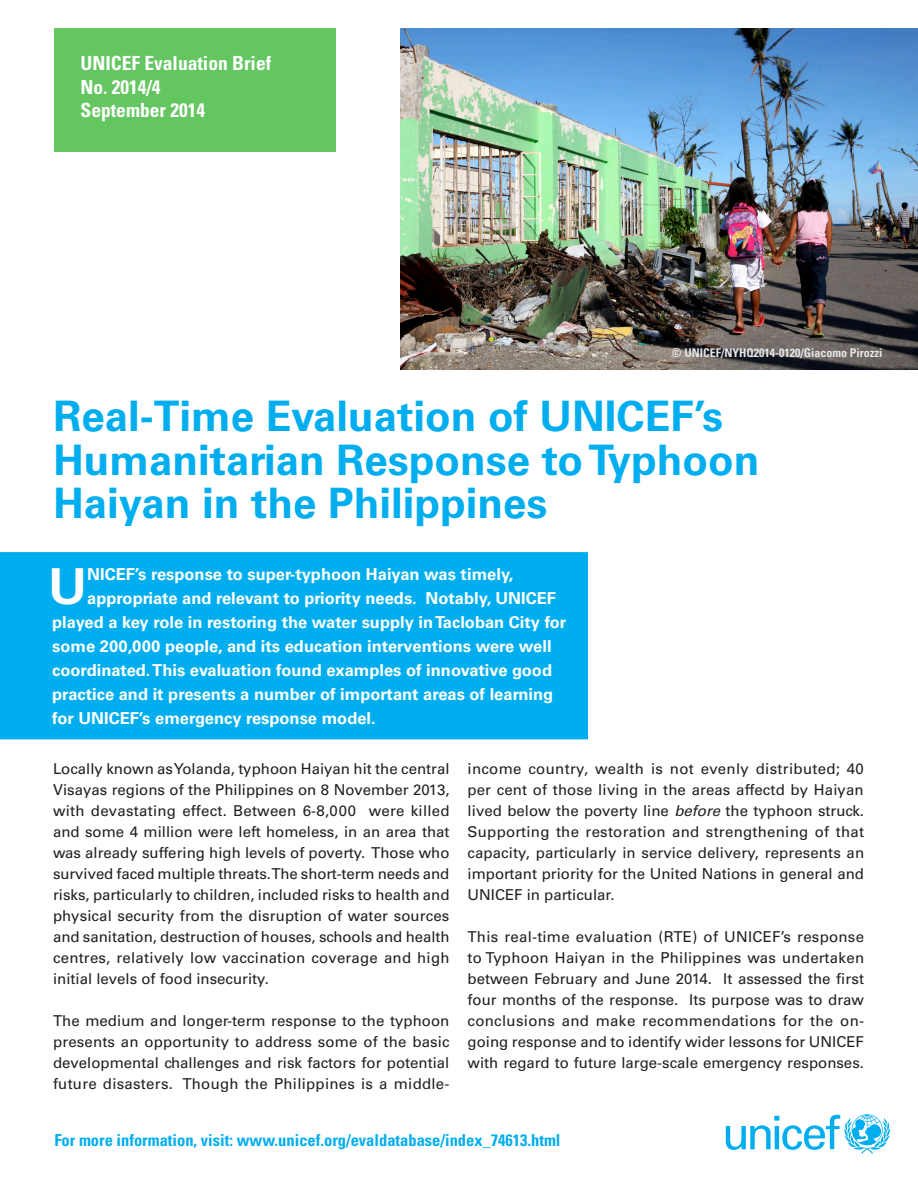
<style>
.page{position:relative;width:918px;height:1188px;background:#fff}
.page>*{position:absolute;margin:0;border:0;box-sizing:border-box;transform-origin:0 0}
.Opening_box_text{font:700 49.65px "Univers LT Std";color:#fff}
.Brief_Title{font:700 42px/43.5px "Univers LT Std";color:#00aeef}
.t1{font:700 condensed 19.5px/23.4px "Univers LT Std";color:#fff}
.Opening_box_text-2{font:700 16.5px "Univers LT Std";color:#fff}
.For_info_visit_text{font:700 condensed 16.5px "Univers LT Std";color:#00aeef}
.body{font:15px/21px "Univers LT Std";color:#231f20;text-align:justify}
.photo_credit{font:700 condensed 12px "Univers LT Std";color:#e6e7e9}
.s1{font-style:italic}
</style>
<div class="page">
<img style="left:401px;top:28px;width:517px;height:342px">
<svg style="left:726px;top:1114px;width:164px;height:40px"></svg>
<div style="left:0;top:552px;width:588px;height:187px;background:#00aeef"></div>
<div style="left:54px;top:28px;width:282px;height:124px;background:#63c660"></div>
<p class="t1" style="left:81px;top:51px;width:192px">UNICEF Evaluation Brief<br>No. 2014/4</p>
<p class="t1" style="left:81px;top:98px;width:126px">September 2014</p>
<p class="photo_credit" style="left:672px;top:346px;width:212px">© UNICEF/NYHQ2014-0120/Giacomo Pirozzi</p>
<p class="Brief_Title" style="left:54px;top:395px;width:707px">Real-Time Evaluation of UNICEF’s<br>Humanitarian Response to Typhoon<br>Haiyan in the Philippines</p>
<p class="Opening_box_text" style="left:49px;top:557px;width:40px">U</p>
<p class="Opening_box_text-2" style="left:87px;top:564px;width:428px">NICEF’s response to super-typhoon Haiyan was timely,</p>
<p class="Opening_box_text-2" style="left:87px;top:588px;width:470px">appropriate and relevant to priority needs. Notably, UNICEF</p>
<p class="Opening_box_text-2" style="left:52px;top:612px;width:516px">played a key role in restoring the water supply in Tacloban City for</p>
<p class="Opening_box_text-2" style="left:52px;top:636px;width:501px">some 200,000 people, and its education interventions were well</p>
<p class="Opening_box_text-2" style="left:52px;top:660px;width:501px">coordinated. This evaluation found examples of innovative good</p>
<p class="Opening_box_text-2" style="left:52px;top:684px;width:503px">practice and it presents a number of important areas of learning</p>
<p class="Opening_box_text-2" style="left:52px;top:708px;width:325px">for UNICEF’s emergency response model.</p>
<p class="body" style="left:53px;top:758px;width:398px">Locally known as Yolanda, typhoon Haiyan hit the central Visayas regions of the Philippines on 8 November 2013, with devastating effect. Between 6-8,000 were killed and some 4 million were left homeless, in an area that was already suffering high levels of poverty. Those who survived faced multiple threats. The short-term needs and risks, particularly to children, included risks to health and physical security from the disruption of water sources and sanitation, destruction of houses, schools and health centres, relatively low vaccination coverage and high initial levels of food insecurity.</p>
<p class="body" style="left:53px;top:1010px;width:398px">The medium and longer-term response to the typhoon presents an opportunity to address some of the basic developmental challenges and risk factors for potential future disasters. Though the Philippines is a middle-</p>
<p class="body" style="left:468px;top:758px;width:398px">income country, wealth is not evenly distributed; 40 per cent of those living in the areas affectd by Haiyan lived below the poverty line <span class="s1">before</span> the typhoon struck.<br>Supporting the restoration and strengthening of that capacity, particularly in service delivery, represents an important priority for the United Nations in general and UNICEF in particular.</p>
<p class="body" style="left:468px;top:926px;width:398px">This real-time evaluation (RTE) of UNICEF’s response to Typhoon Haiyan in the Philippines was undertaken between February and June 2014. It assessed the first four months of the response. Its purpose was to draw conclusions and make recommendations for the on&shy;going response and to identify wider lessons for UNICEF with regard to future large-scale emergency responses.</p>
<p class="For_info_visit_text" style="left:54px;top:1130px;width:508px">For more information, visit: www.unicef.org/evaldatabase/index_74613.html</p>
</div>
